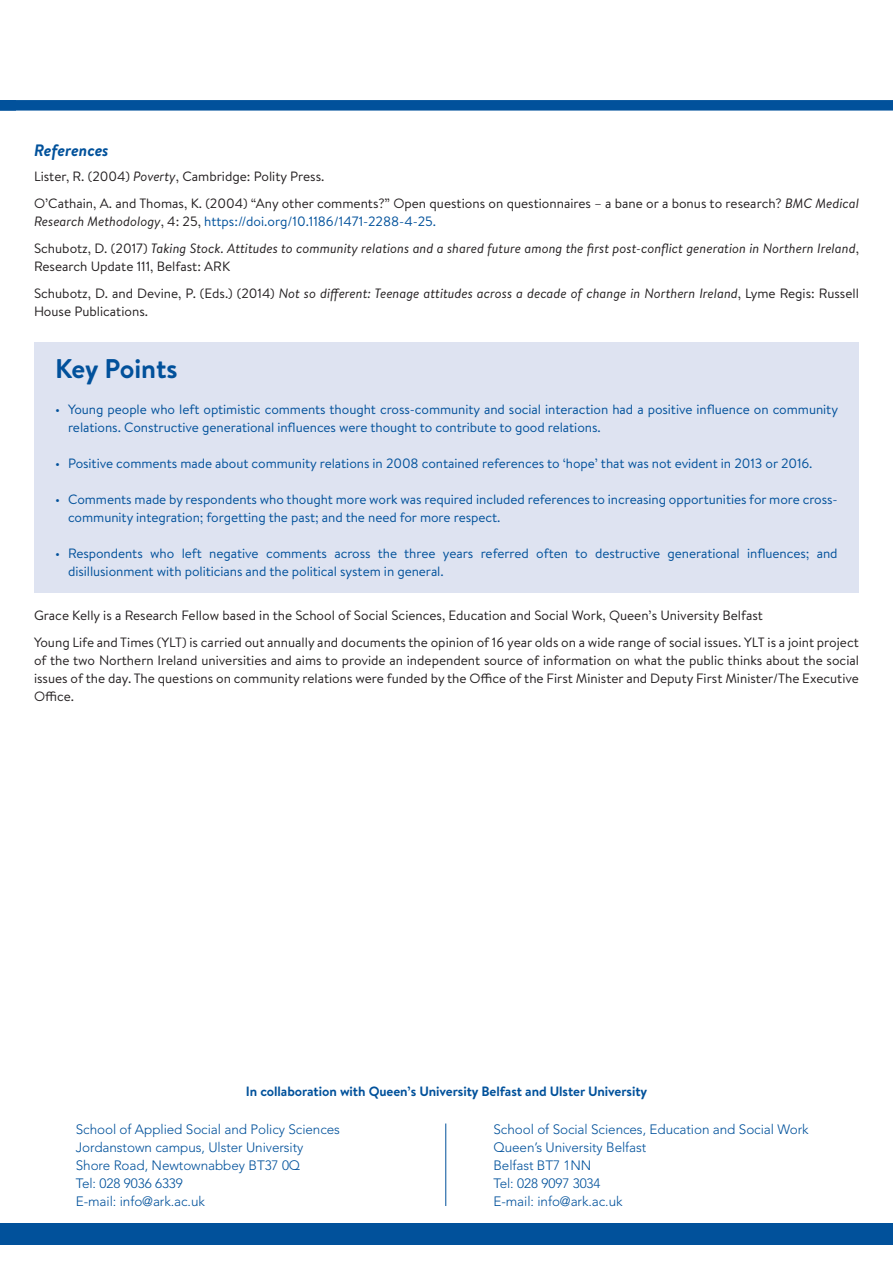
<style>
.page{position:relative;width:893px;height:1263px;background:#fff}
.page>*{position:absolute;margin:0;border:0;box-sizing:border-box;transform-origin:0 0}
.B__Subhead_1{font:700 27px "Brandon Text";letter-spacing:-.005em;color:#01519b}
.B__Subhead_2{font:italic 700 16.5px "Brandon Text";color:#01519b}
.t1{font:13.5px/18px "Brandon Text";color:#231f20}
.t2{font:13.5px/18px "Brandon Text";letter-spacing:-.005em;color:#01519b}
.C__Body_Text_9pt_11{font:300 13.5px/18px "Avenir LT Std";letter-spacing:-.005em;color:#01519b}
.t3{font:italic 13.5px/18px "Brandon Text";color:#231f20}
.Back_page_text{font:700 13.5px "Brandon Text";letter-spacing:-.005em;color:#01519b}
.s1{font-style:italic}
.s2{color:#01519b}
.s3{font-style:normal}
</style>
<div class="page">
<div style="left:0;top:100px;width:893px;height:11px;background:#01519b"></div>
<div style="left:0;top:1224px;width:893px;height:21px;background:#01519b"></div>
<div style="left:34px;top:342px;width:825px;height:57px;background:#dee3f1"></div>
<div style="left:34px;top:388px;width:825px;height:61px;background:#dee3f1"></div>
<div style="left:34px;top:442px;width:825px;height:43px;background:#dee3f1"></div>
<div style="left:34px;top:478px;width:825px;height:61px;background:#dee3f1"></div>
<div style="left:34px;top:532px;width:825px;height:61px;background:#dee3f1"></div>
<hr style="left:445px;top:1123px;width:1px;height:83px;background:#01519b">
<p class="B__Subhead_2" style="left:34px;top:139px;width:76px">References</p>
<p class="t1" style="left:34px;top:166px;width:292px">Lister, R. (2004) <span class="s1">Poverty</span>, Cambridge: Polity Press.</p>
<p class="t1" style="left:34px;top:193px;width:826px">O’Cathain, A. and Thomas, K. (2004) “Any other comments?” Open questions on questionnaires – a bane or a bonus to research? <span class="s1">BMC Medical<br>Research Methodology</span>, 4: 25, <span class="s2">https://doi.org/10.1186/1471-2288-4-25.</span></p>
<p class="t3" style="left:34px;top:238px;width:826px"><span class="s3">Schubotz, D. (2017)</span> Taking Stock. Attitudes to community relations and a shared future among the first post-conflict generation in Northern Ireland<span class="s3">,<br>Research Update 111, Belfast: ARK</span></p>
<p class="t1" style="left:34px;top:283px;width:826px">Schubotz, D. and Devine, P. (Eds.) (2014) <span class="s1">Not so different: Teenage attitudes across a decade of change in Northern Ireland</span>, Lyme Regis: Russell<br>House Publications.</p>
<p class="B__Subhead_1" style="left:55px;top:350px;width:124px">Key Points</p>
<p class="t2" style="left:68px;top:400px;width:771px;text-indent:-13px">• Young people who left optimistic comments thought cross-community and social interaction had a positive influence on community relations. Constructive generational influences were thought to contribute to good relations.</p>
<p class="t2" style="left:55px;top:454px;width:759px">• Positive comments made about community relations in 2008 contained references to ‘hope’ that was not evident in 2013 or 2016.</p>
<p class="t2" style="left:68px;top:490px;width:771px;text-indent:-13px">• Comments made by respondents who thought more work was required included references to increasing opportunities for more cross&shy;community integration; forgetting the past; and the need for more respect.</p>
<p class="t2" style="left:68px;top:544px;width:771px;text-indent:-13px">• Respondents who left negative comments across the three years referred often to destructive generational influences; and disillusionment with politicians and the political system in general.</p>
<p class="t1" style="left:34px;top:605px;width:730px">Grace Kelly is a Research Fellow based in the School of Social Sciences, Education and Social Work, Queen’s University Belfast</p>
<p class="t1" style="left:34px;top:632px;width:826px;text-align:justify">Young Life and Times (YLT) is carried out annually and documents the opinion of 16 year olds on a wide range of social issues. YLT is a joint project of the two Northern Ireland universities and aims to provide an independent source of information on what the public thinks about the social issues of the day. The questions on community relations were funded by the Office of the First Minister and Deputy First Minister/The Executive Office.</p>
<p class="Back_page_text" style="left:246px;top:1082px;width:403px">In collaboration with Queen’s University Belfast and Ulster University</p>
<p class="C__Body_Text_9pt_11" style="left:76px;top:1120px;width:266px">School of Applied Social and Policy Sciences<br>Jordanstown campus, Ulster University<br>Shore Road, Newtownabbey BT37 0Q<br>Tel: 028 9036 6339<br>E-mail: info@ark.ac.uk</p>
<p class="C__Body_Text_9pt_11" style="left:493px;top:1120px;width:317px">School of Social Sciences, Education and Social Work<br>Queen’s University Belfast<br>Belfast BT7 1NN<br>Tel: 028 9097 3034<br>E-mail: info@ark.ac.uk</p>
</div>
